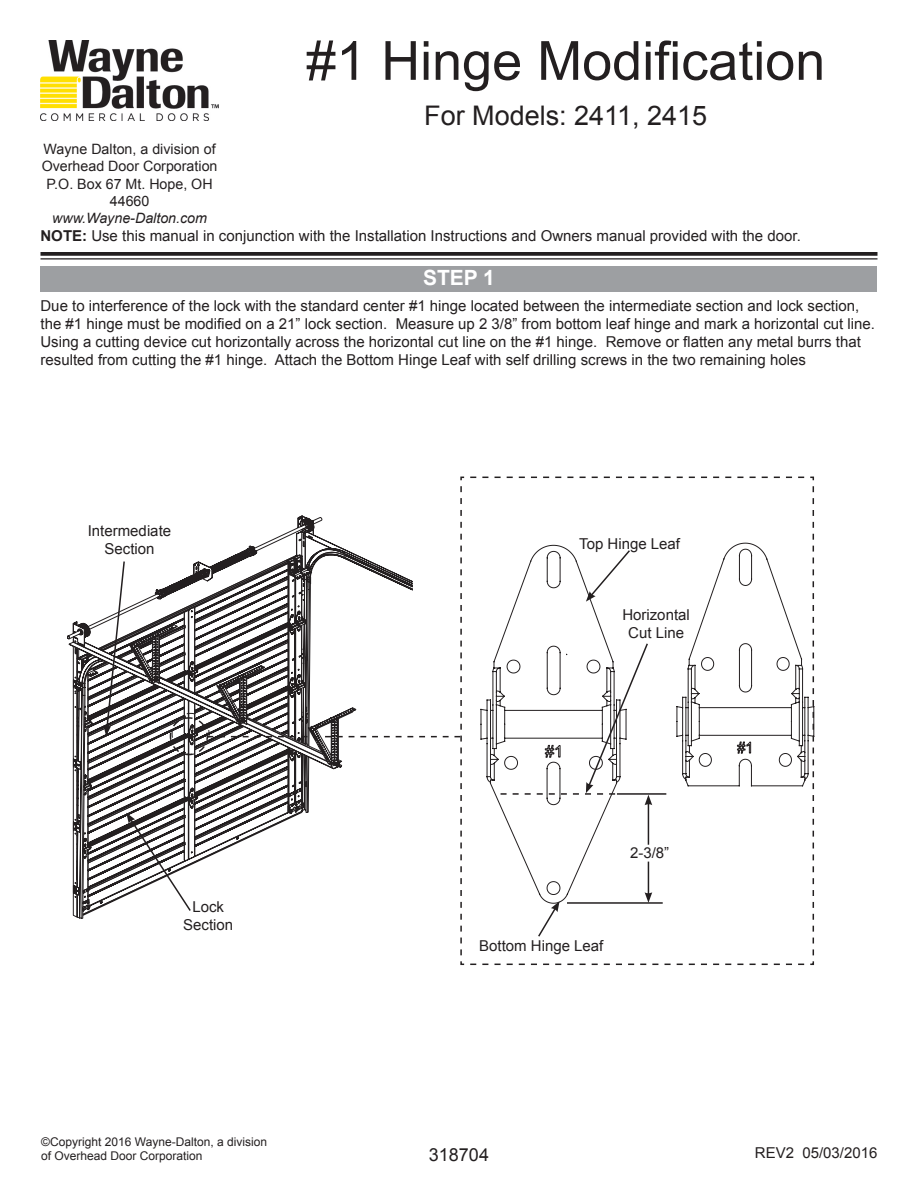
<style>
.page{position:relative;width:918px;height:1188px;background:#fff}
.page>*{position:absolute;margin:0;border:0;box-sizing:border-box;transform-origin:0 0}
.t1{font:54px "Arial";color:#231f20}
.t2{font:27px "Arial";color:#231f20}
.t3{font:700 21px "Arial";color:#fff}
.t4{font:18px "Arial";color:#231f20}
.t5{font:15px/18px "Arial";color:#231f20;text-align:center}
.t6{font:14.25px/17.1px "Arial";color:#231f20;text-align:center}
.t7{font:italic 14.25px "Arial";color:#231f20}
.t8{font:12px/14.4px "Arial";color:#231f20}
.s1{font-weight:700}
</style>
<div class="page">
<svg style="left:67px;top:623px;width:36px;height:270px"></svg>
<svg style="left:73px;top:619px;width:30px;height:195px"></svg>
<img style="left:41px;top:40px;width:178px;height:81px">
<div style="left:40px;top:266px;width:838px;height:25px;background:#9d9fa2"></div>
<hr style="left:40px;top:258px;width:838px;height:2px;background:#231f20">
<svg style="left:40px;top:252px;width:838px;height:4px;background:#302c2d"></svg>
<svg style="left:460px;top:476px;width:355px;height:490px"></svg>
<svg style="left:103px;top:477px;width:711px;height:481px"></svg>
<p class="t6" style="left:42px;top:141px;width:177px">Wayne Dalton, a division of<br>Overhead Door Corporation<br>P.O. Box 67 Mt. Hope, OH<br>44660</p>
<p class="t7" style="left:52px;top:209px;width:156px">www.Wayne-Dalton.com</p>
<h1 class="t1" style="left:306px;top:25px;width:521px">#1 Hinge Modification</h1>
<h2 class="t2" style="left:424px;top:98px;width:285px">For Models: 2411, 2415</h2>
<p class="t5" style="left:40px;top:226px;width:762px"><span class="s1">NOTE:</span> Use this manual in conjunction with the Installation Instructions and Owners manual provided with the door.</p>
<h3 class="t3" style="left:423px;top:264px;width:73px">STEP 1</h3>
<p class="t5" style="left:40px;top:297px;width:836px;text-align:left">Due to interference of the lock with the standard center #1 hinge located between the intermediate section and lock section, the #1 hinge must be modified on a 21” lock section. Measure up 2 3/8” from bottom leaf hinge and mark a horizontal cut line.<br>Using a cutting device cut horizontally across the horizontal cut line on the #1 hinge. Remove or flatten any metal burrs that resulted from cutting the #1 hinge. Attach the Bottom Hinge Leaf with self drilling screws in the two remaining holes</p>
<p class="t5" style="left:88px;top:522px;width:85px">Intermediate<br>Section</p>
<p class="t5" style="left:183px;top:898px;width:52px">Lock<br>Section</p>
<p class="t8" style="left:41px;top:1134px;width:227px">©Copyright 2016 Wayne-Dalton, a division of Overhead Door Corporation</p>
<p class="t5" style="left:579px;top:535px;width:102px">Top Hinge Leaf</p>
<p class="t5" style="left:622px;top:606px;width:69px">Horizontal<br>Cut Line</p>
<p class="t5" style="left:630px;top:844px;width:41px">2-3/8”</p>
<p class="t5" style="left:479px;top:936px;width:126px">Bottom Hinge Leaf</p>
<p class="t4" style="left:429px;top:1142px;width:62px">318704</p>
<p class="t5" style="left:755px;top:1144px;width:124px">REV2 05/03/2016</p>
</div>
